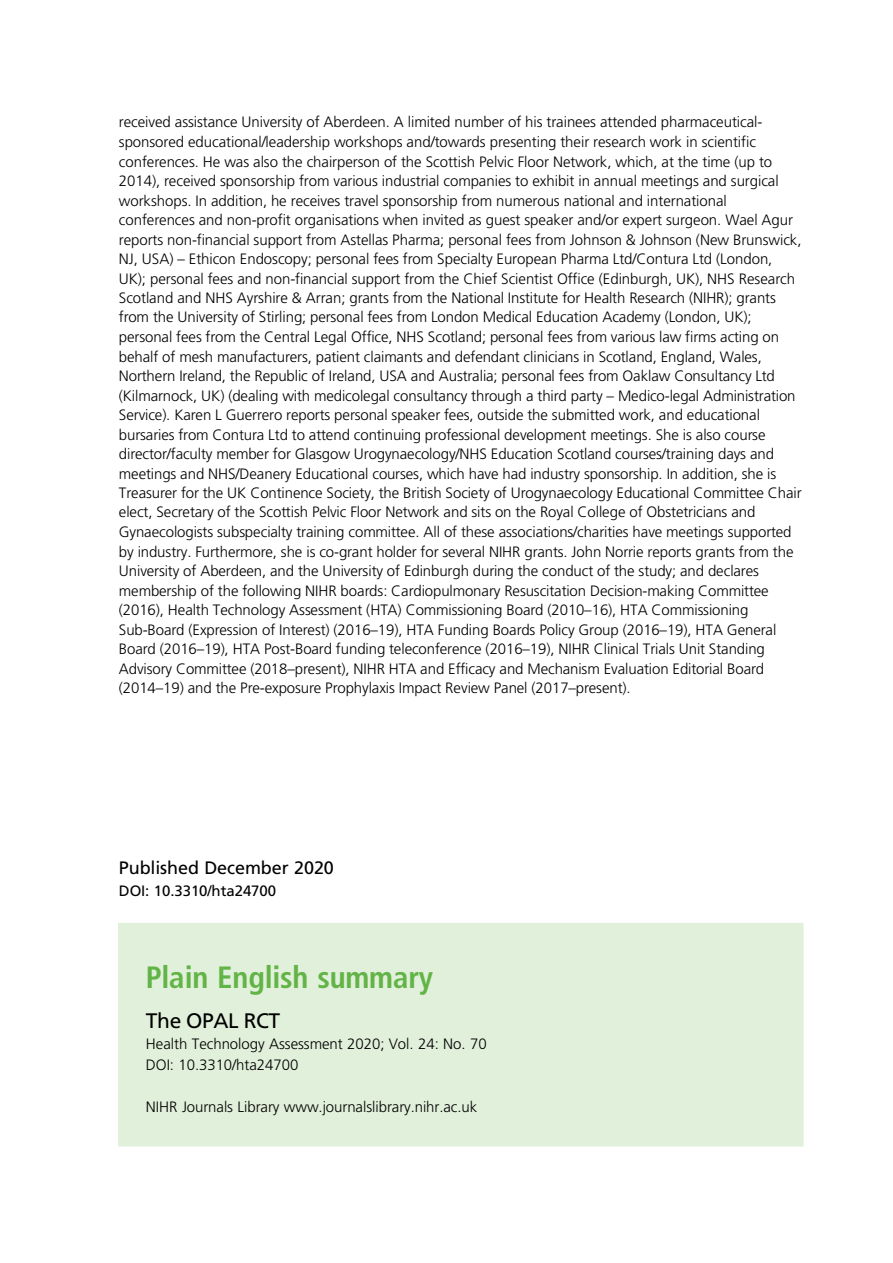
<style>
.page{position:relative;width:893px;height:1263px;background:#fff}
.page>*{position:absolute;margin:0;border:0;box-sizing:border-box;transform-origin:0 0}
.t1{font:30.75px "Adv TT24 c 3 cae 3.B";color:#62b447}
.t2{font:21px "Adv TT118 e 7927";letter-spacing:-.015em;color:#000}
.t3{font:18px "Adv TT118 e 7927";color:#000}
.t4{font:15px/19.5px "Adv T Tebabd 7 da";color:#000}
.t5{font:15px "Adv TT118 e 7927";color:#000}
.s1{font-style:inherit}
</style>
<div class="page">
<div style="left:119px;top:923px;width:684px;height:223px;background:#e1f0da"></div>
<p class="t4" style="left:119px;top:114px;width:684px">received assistance University of Aberdeen. A limited number of his trainees attended pharmaceutical&shy;sponsored educational/leadership workshops and/towards presenting their research work in scientific conferences. He was also the chairperson of the Scottish Pelvic Floor Network, which, at the time (up to 2014), received sponsorship from various industrial companies to exhibit in annual meetings and surgical workshops. In addition, he receives travel sponsorship from numerous national and international conferences and non-profit organisations when invited as guest speaker and/or expert surgeon. Wael Agur reports non-financial support from Astellas Pharma; personal fees from Johnson &amp; Johnson (New Brunswick, NJ, USA) <span class="s1">–</span> Ethicon Endoscopy; personal fees from Specialty European Pharma Ltd/Contura Ltd (London, UK); personal fees and non-financial support from the Chief Scientist Office (Edinburgh, UK), NHS Research Scotland and NHS Ayrshire &amp; Arran; grants from the National Institute for Health Research (NIHR); grants from the University of Stirling; personal fees from London Medical Education Academy (London, UK); personal fees from the Central Legal Office, NHS Scotland; personal fees from various law firms acting on behalf of mesh manufacturers, patient claimants and defendant clinicians in Scotland, England, Wales, Northern Ireland, the Republic of Ireland, USA and Australia; personal fees from Oaklaw Consultancy Ltd (Kilmarnock, UK) (dealing with medicolegal consultancy through a third party <span class="s1">–</span> Medico-legal Administration Service). Karen L Guerrero reports personal speaker fees, outside the submitted work, and educational bursaries from Contura Ltd to attend continuing professional development meetings. She is also course director/faculty member for Glasgow Urogynaecology/NHS Education Scotland courses/training days and meetings and NHS/Deanery Educational courses, which have had industry sponsorship. In addition, she is Treasurer for the UK Continence Society, the British Society of Urogynaecology Educational Committee Chair elect, Secretary of the Scottish Pelvic Floor Network and sits on the Royal College of Obstetricians and Gynaecologists subspecialty training committee. All of these associations/charities have meetings supported by industry. Furthermore, she is co-grant holder for several NIHR grants. John Norrie reports grants from the University of Aberdeen, and the University of Edinburgh during the conduct of the study; and declares membership of the following NIHR boards: Cardiopulmonary Resuscitation Decision-making Committee (2016), Health Technology Assessment (HTA) Commissioning Board (2010<span class="s1">–</span>16), HTA Commissioning Sub-Board (Expression of Interest) (2016<span class="s1">–</span>19), HTA Funding Boards Policy Group (2016<span class="s1">–</span>19), HTA General Board (2016<span class="s1">–</span>19), HTA Post-Board funding teleconference (2016<span class="s1">–</span>19), NIHR Clinical Trials Unit Standing Advisory Committee (2018<span class="s1">–</span>present), NIHR HTA and Efficacy and Mechanism Evaluation Editorial Board (2014<span class="s1">–</span>19) and the Pre-exposure Prophylaxis Impact Review Panel (2017<span class="s1">–</span>present).</p>
<p class="t3" style="left:119px;top:860px;width:217px">Published December 2020</p>
<p class="t5" style="left:119px;top:885px;width:159px">DOI: 10.3310/hta24700</p>
<h1 class="t1" style="left:146px;top:959px;width:289px">Plain English summary</h1>
<h2 class="t2" style="left:146px;top:1012px;width:136px">The OPAL RCT</h2>
<p class="t4" style="left:146px;top:1035px;width:342px;line-height:21px">Health Technology Assessment 2020; Vol. 24: No. 70<br>DOI: 10.3310/hta24700</p>
<p class="t4" style="left:146px;top:1098px;width:333px">NIHR Journals Library www.journalslibrary.nihr.ac.uk</p>
</div>
